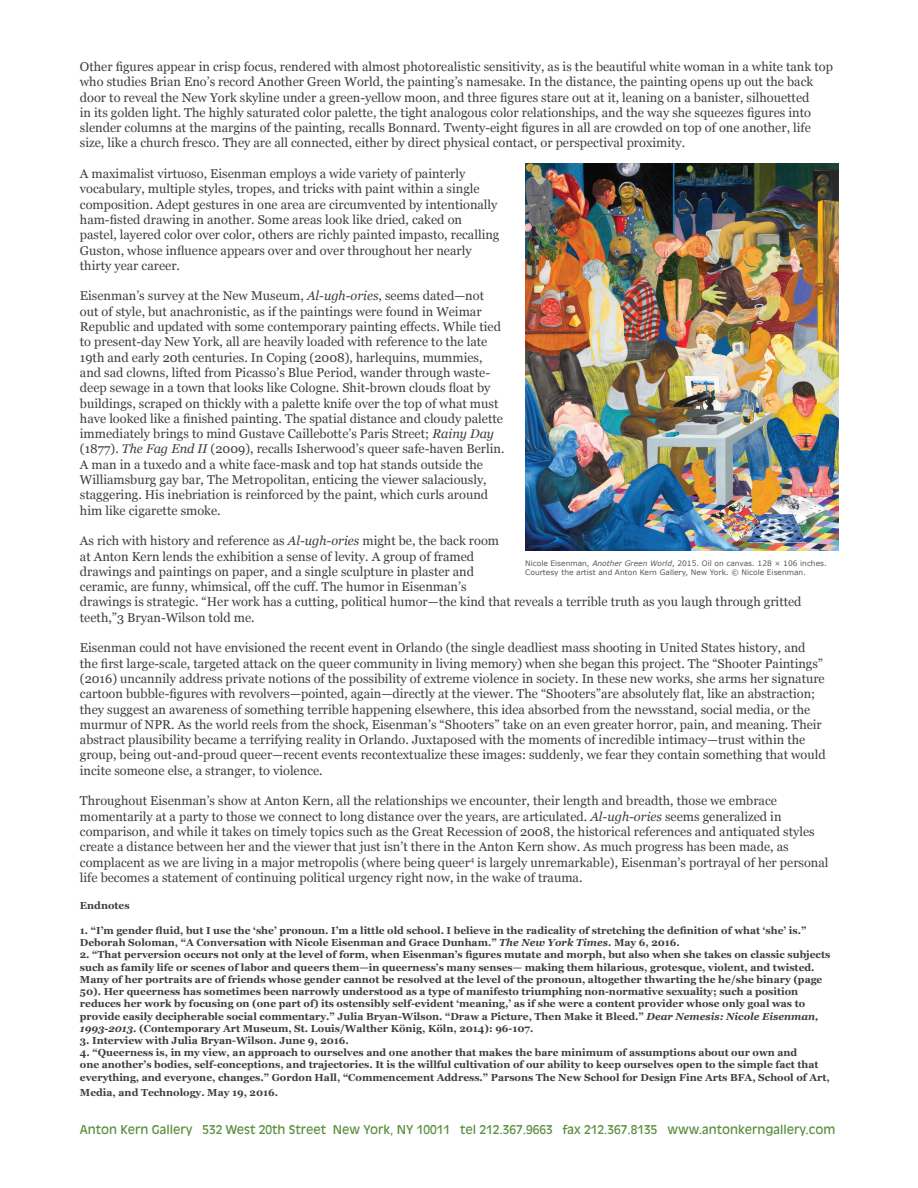
<style>
.page{position:relative;width:918px;height:1188px;background:#fff}
.page>*{position:absolute;margin:0;border:0;box-sizing:border-box;transform-origin:0 0}
.t1{font:12.75px/15.3px "Georgia";color:#3e3e3f}
.t2{font:12px "Antique Olive";color:#598f3f}
.t3{font:700 10.2px/12.3px "Georgia";color:#3e3e3f}
.t4{font:7.5px/9px "Verdana";color:#57585a}
.s1{font-style:italic}
</style>
<div class="page">
<img style="left:525px;top:164px;width:313px;height:386px">
<p class="t1" style="left:80px;top:58px;width:755px">Other figures appear in crisp focus, rendered with almost photorealistic sensitivity, as is the beautiful white woman in a white tank top who studies Brian Eno’s record Another Green World, the painting’s namesake. In the distance, the painting opens up out the back door to reveal the New York skyline under a green-yellow moon, and three figures stare out at it, leaning on a banister, silhouetted<br>in its golden light. The highly saturated color palette, the tight analogous color relationships, and the way she squeezes figures into slender columns at the margins of the painting, recalls Bonnard. Twenty-eight figures in all are crowded on top of one another, life size, like a church fresco. They are all connected, either by direct physical contact, or perspectival proximity.</p>
<p class="t1" style="left:80px;top:165px;width:421px">A maximalist virtuoso, Eisenman employs a wide variety of painterly vocabulary, multiple styles, tropes, and tricks with paint within a single composition. Adept gestures in one area are circumvented by intentionally ham-fisted drawing in another. Some areas look like dried, caked on pastel, layered color over color, others are richly painted impasto, recalling Guston, whose influence appears over and over throughout her nearly thirty year career.</p>
<p class="t1" style="left:80px;top:288px;width:426px">Eisenman’s survey at the New Museum, <span class="s1">Al-ugh-ories</span>, seems dated—not out of style, but anachronistic, as if the paintings were found in Weimar Republic and updated with some contemporary painting effects. While tied to present-day New York, all are heavily loaded with reference to the late 19th and early 20th centuries. In Coping (2008), harlequins, mummies, and sad clowns, lifted from Picasso’s Blue Period, wander through waste&shy;deep sewage in a town that looks like Cologne. Shit-brown clouds float by buildings, scraped on thickly with a palette knife over the top of what must have looked like a finished painting. The spatial distance and cloudy palette immediately brings to mind Gustave Caillebotte’s Paris Street; <span class="s1">Rainy Day </span>(1877). <span class="s1">The Fag End II</span> (2009), recalls Isherwood’s queer safe-haven Berlin.<br>A man in a tuxedo and a white face-mask and top hat stands outside the Williamsburg gay bar, The Metropolitan, enticing the viewer salaciously, staggering. His inebriation is reinforced by the paint, which curls around him like cigarette smoke.</p>
<p class="t1" style="left:80px;top:533px;width:723px">As rich with history and reference as <span class="s1">Al-ugh-ories</span> might be, the back room<br>at Anton Kern lends the exhibition a sense of levity. A group of framed<br>drawings and paintings on paper, and a single sculpture in plaster and<br>ceramic, are funny, whimsical, off the cuff. The humor in Eisenman’s<br>drawings is strategic. “Her work has a cutting, political humor—the kind that reveals a terrible truth as you laugh through gritted teeth,”3 Bryan-Wilson told me.</p>
<p class="t1" style="left:80px;top:640px;width:747px">Eisenman could not have envisioned the recent event in Orlando (the single deadliest mass shooting in United States history, and the first large-scale, targeted attack on the queer community in living memory) when she began this project. The “Shooter Paintings” (2016) uncannily address private notions of the possibility of extreme violence in society. In these new works, she arms her signature cartoon bubble-figures with revolvers—pointed, again—directly at the viewer. The “Shooters”are absolutely flat, like an abstraction; they suggest an awareness of something terrible happening elsewhere, this idea absorbed from the newsstand, social media, or the murmur of NPR. As the world reels from the shock, Eisenman’s “Shooters” take on an even greater horror, pain, and meaning. Their abstract plausibility became a terrifying reality in Orlando. Juxtaposed with the moments of incredible intimacy—trust within the group, being out-and-proud queer—recent events recontextualize these images: suddenly, we fear they contain something that would incite someone else, a stranger, to violence.</p>
<p class="t1" style="left:80px;top:793px;width:750px">Throughout Eisenman’s show at Anton Kern, all the relationships we encounter, their length and breadth, those we embrace momentarily at a party to those we connect to long distance over the years, are articulated. <span class="s1">Al-ugh-ories</span> seems generalized in comparison, and while it takes on timely topics such as the Great Recession of 2008, the historical references and antiquated styles create a distance between her and the viewer that just isn’t there in the Anton Kern show. As much progress has been made, as complacent as we are living in a major metropolis (where being queer<sup>4</sup> is largely unremarkable), Eisenman’s portrayal of her personal life becomes a statement of continuing political urgency right now, in the wake of trauma.</p>
<p class="t3" style="left:80px;top:899px;width:51px">Endnotes</p>
<p class="t3" style="left:80px;top:924px;width:728px">1. “I’m gender fluid, but I use the ‘she’ pronoun. I’m a little old school. I believe in the radicality of stretching the definition of what ‘she’ is.”<br>Deborah Soloman, “A Conversation with Nicole Eisenman and Grace Dunham.” <span class="s1">The New York Times</span>. May 6, 2016.</p>
<p class="t3" style="left:80px;top:948px;width:752px">2. “That perversion occurs not only at the level of form, when Eisenman’s figures mutate and morph, but also when she takes on classic subjects such as family life or scenes of labor and queers them—in queerness’s many senses— making them hilarious, grotesque, violent, and twisted.<br>Many of her portraits are of friends whose gender cannot be resolved at the level of the pronoun, altogether thwarting the he/she binary (page 50). Her queerness has sometimes been narrowly understood as a type of manifesto triumphing non-normative sexuality; such a position reduces her work by focusing on (one part of) its ostensibly self-evident ‘meaning,’ as if she were a content provider whose only goal was to provide easily decipherable social commentary.” Julia Bryan-Wilson. “Draw a Picture, Then Make it Bleed.” <span class="s1">Dear Nemesis: Nicole Eisenman, 1993-2013</span>. (Contemporary Art Museum, St. Louis/Walther König, Köln, 2014): 96-107.</p>
<p class="t3" style="left:80px;top:1034px;width:270px">3. Interview with Julia Bryan-Wilson. June 9, 2016.</p>
<p class="t3" style="left:80px;top:1046px;width:751px">4. “Queerness is, in my view, an approach to ourselves and one another that makes the bare minimum of assumptions about our own and<br>one another’s bodies, self-conceptions, and trajectories. It is the willful cultivation of our ability to keep ourselves open to the simple fact that everything, and everyone, changes.” Gordon Hall, “Commencement Address.” Parsons The New School for Design Fine Arts BFA, School of Art,</p>
<p class="t3" style="left:80px;top:1086px;width:200px">Media, and Technology. May 19, 2016.</p>
<p class="t4" style="left:525px;top:558px;width:303px">Nicole Eisenman, <span class="s1">Another Green World</span>, 2015. Oil on canvas. 128 × 106 inches.<br>Courtesy the artist and Anton Kern Gallery, New York. © Nicole Eisenman.</p>
<p class="t2" style="left:80px;top:1122px;width:757px">Anton Kern Gallery 532 West 20th Street New York, NY 10011 tel 212.367.9663 fax 212.367.8135 www.antonkerngallery.com</p>
</div>
